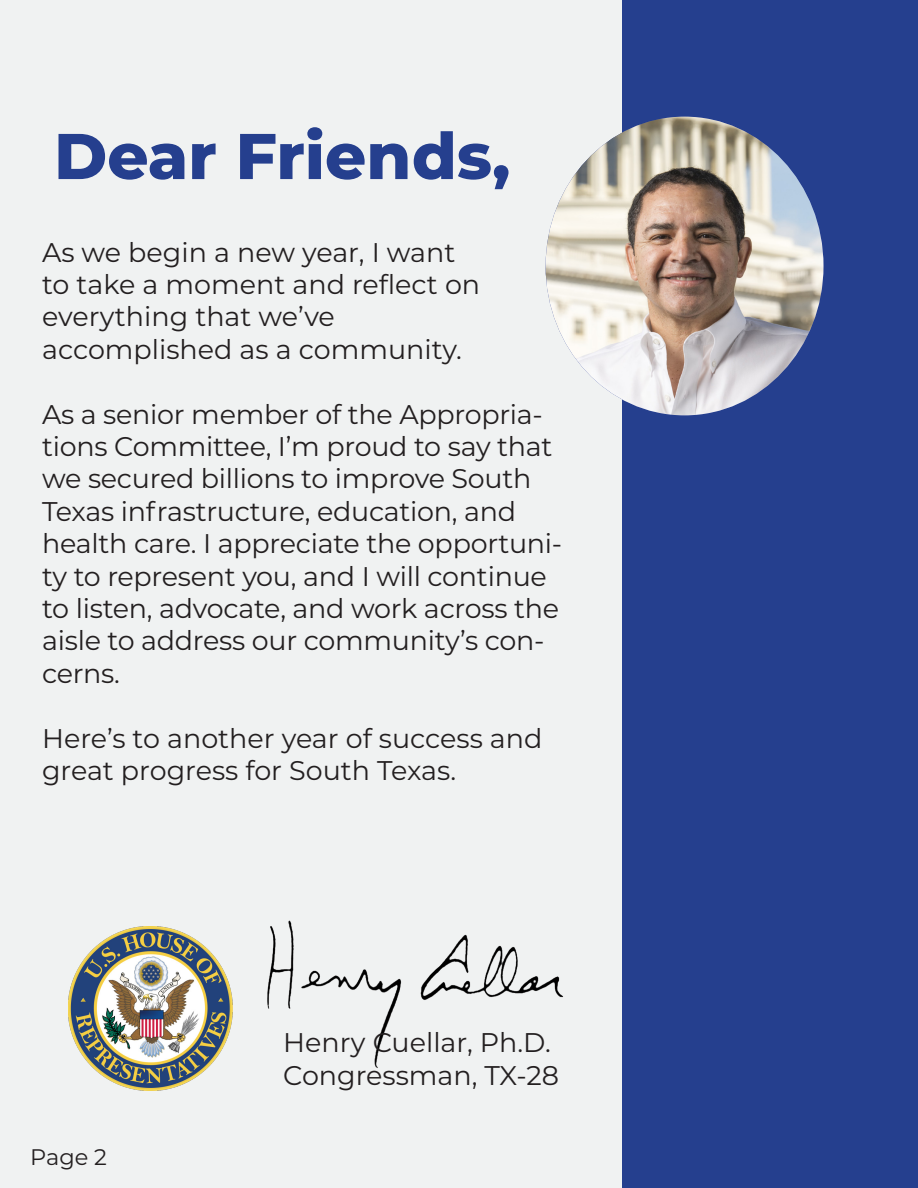
<style>
.page{position:relative;width:918px;height:1188px;background:#fff}
.page>*{position:absolute;margin:0;border:0;box-sizing:border-box;transform-origin:0 0}
.t1{font:800 64.5px "Montserrat";color:#253f8e}
.t2{font:27px/32.4px "Montserrat";letter-spacing:-.01em;color:#231f20}
.t3{font:22.5px "Montserrat";color:#231f20}
</style>
<div class="page">
<div style="left:0;top:0;width:622px;height:1188px;background:#f0f2f2"></div>
<div style="left:622px;top:0;width:296px;height:1188px;background:#253f8e"></div>
<img style="left:546px;top:117px;width:278px;height:298px">
<div style="left:239px;top:908px;width:383px;height:200px;background:#f0f2f2"></div>
<img style="left:68px;top:926px;width:164px;height:164px">
<p class="t1" style="left:54px;top:109px;width:458px">Dear Friends,</p>
<p class="t2" style="left:42px;top:235px;width:415px">As we begin a new year, I want</p>
<p class="t2" style="left:42px;top:267px;width:440px">to take a moment and reflect on</p>
<p class="t2" style="left:42px;top:300px;width:294px">everything that we’ve</p>
<p class="t2" style="left:42px;top:332px;width:421px">accomplished as a community.</p>
<p class="t2" style="left:42px;top:397px;width:522px">As a senior member of the Appropria&shy;tions Committee, I’m proud to say that we secured billions to improve South Texas infrastructure, education, and health care. I appreciate the opportuni&shy;ty to represent you, and I will continue to listen, advocate, and work across the aisle to address our community’s con&shy;cerns.</p>
<p class="t2" style="left:42px;top:721px;width:502px">Here’s to another year of success and great progress for South Texas.</p>
<p class="t3" style="left:30px;top:1141px;width:78px">Page 2</p>
<p class="t2" style="left:283px;top:1026px;width:269px">Henry Cuellar, Ph.D.</p>
<p class="t2" style="left:283px;top:1058px;width:277px">Congressman, TX-28</p>
</div>
